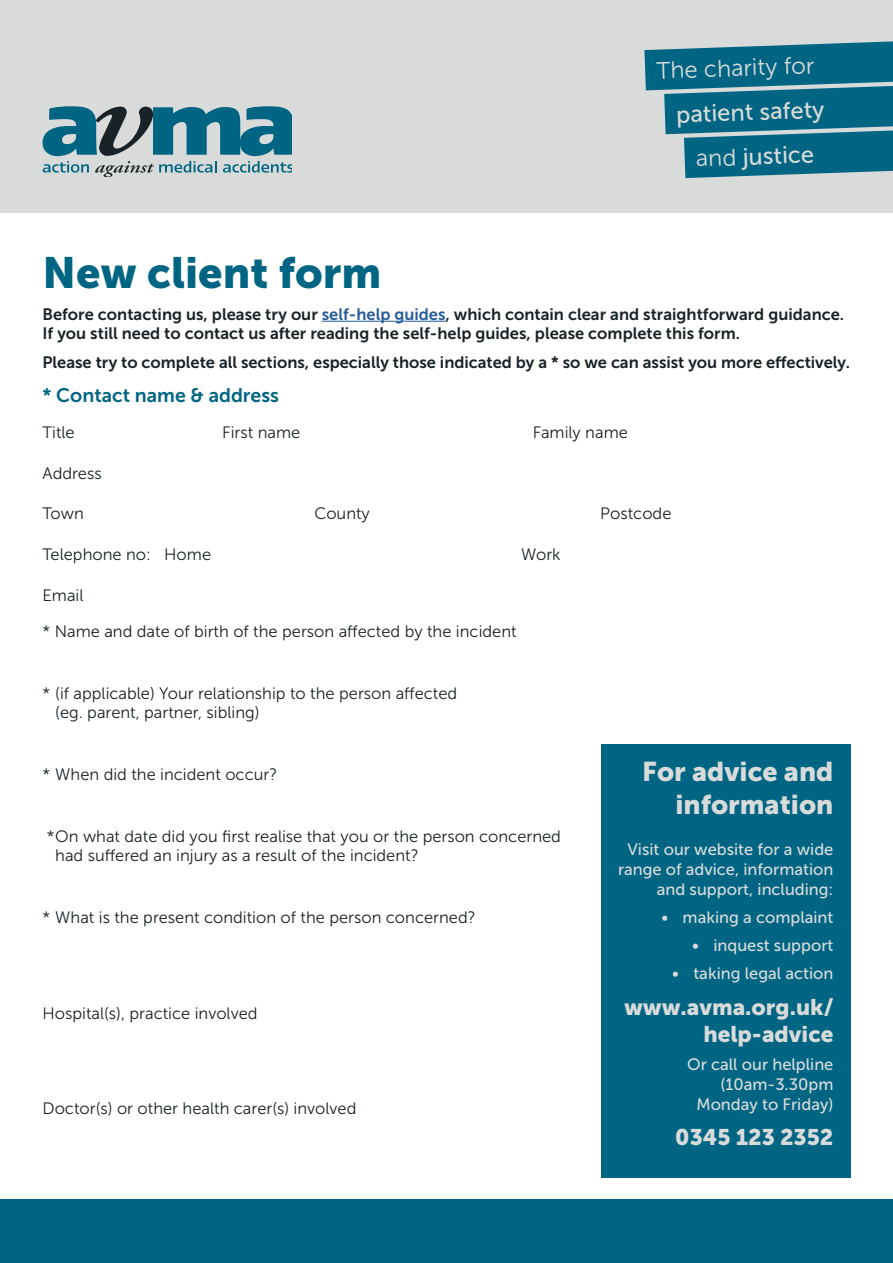
<style>
.page{position:relative;width:893px;height:1263px;background:#fff}
.page>*{position:absolute;margin:0;border:0;box-sizing:border-box;transform-origin:0 0}
.t1{font:43.5px "Museo Sans 900";color:#006583}
.t2{font:27px/32.4px "Museo Sans 900";color:#d9dbda;text-align:right}
.t3{font:23.85px/44.5px "Museo Sans 500";color:#d9dbda;text-align:center}
.t4{font:23.85px "Museo Sans 300";color:#d9dbda}
.t5{font:22.5px/27px "Museo Sans 900";color:#d9dbda;text-align:right}
.t6{font:19.5px "Museo Sans 700";color:#006583}
.t7{font:16.5px/19.8px "Museo Sans 300";color:#192226}
.t8{font:16.5px/19.8px "Museo Sans 700";color:#192226}
.t9{font:16.5px/19.8px "Museo Sans 500";color:#d9dbda;text-align:right}
.s1{font-family:"Museo Sans 300"}
.s2{color:#275b9b}
</style>
<div class="page">
<div style="left:0;top:0;width:893px;height:213px;background:#d9dbda"></div>
<div style="left:601px;top:744px;width:249px;height:434px;background:#006583"></div>
<svg style="left:43px;top:106px;width:249px;height:71px"></svg>
<svg style="left:644px;top:41px;width:249px;height:137px"></svg>
<div style="left:0;top:1199px;width:893px;height:64px;background:#006583"></div>
<hr style="left:322px;top:321px;width:124px;height:1px;background:#275b9b">
<h1 class="t1" style="left:43px;top:248px;width:340px">New client form</h1>
<h3 class="t4" style="left:656px;top:58px;width:160px;rotate:-2deg">The charity for</h3>
<h3 class="t3" style="left:675px;top:92px;width:150px;rotate:-2deg">patient safety <span class="s1">and</span> justice</h3>
<p class="t8" style="left:43px;top:304px;width:803px">Before contacting us, please try our <span class="s2">self-help guides</span>, which contain clear and straightforward guidance.<br>If you still need to contact us after reading the self-help guides, please complete this form.</p>
<p class="t8" style="left:43px;top:352px;width:809px">Please try to complete all sections, especially those indicated by a * so we can assist you more effectively.</p>
<p class="t6" style="left:43px;top:384px;width:238px">* Contact name &amp; address</p>
<p class="t7" style="left:43px;top:423px;width:34px">Title</p>
<p class="t7" style="left:222px;top:423px;width:80px">First name</p>
<p class="t7" style="left:533px;top:423px;width:97px">Family name</p>
<p class="t7" style="left:43px;top:463px;width:61px">Address</p>
<p class="t7" style="left:43px;top:504px;width:43px">Town</p>
<p class="t7" style="left:314px;top:504px;width:57px">County</p>
<p class="t7" style="left:600px;top:504px;width:73px">Postcode</p>
<p class="t7" style="left:43px;top:545px;width:170px">Telephone no: Home</p>
<p class="t7" style="left:521px;top:545px;width:41px">Work</p>
<p class="t7" style="left:43px;top:577px;width:476px;line-height:36.3px">Email<br>* Name and date of birth of the person affected by the incident</p>
<p class="t7" style="left:55px;top:683px;width:403px;text-indent:-13px">* (if applicable) Your relationship to the person affected (eg. parent, partner, sibling)</p>
<p class="t7" style="left:43px;top:764px;width:236px">* When did the incident occur?</p>
<p class="t7" style="left:55px;top:826px;width:507px;text-indent:-8px">*On what date did you first realise that you or the person concerned had suffered an injury as a result of the incident?</p>
<p class="t7" style="left:43px;top:907px;width:435px">* What is the present condition of the person concerned?</p>
<p class="t7" style="left:43px;top:1003px;width:217px">Hospital(s), practice involved</p>
<p class="t7" style="left:43px;top:1099px;width:315px">Doctor(s) or other health carer(s) involved</p>
<h2 class="t2" style="left:642px;top:756px;width:193px">For advice and information</h2>
<p class="t9" style="left:618px;top:839px;width:217px">Visit our website for a wide range of advice, information and support, including:</p>
<p class="t9" style="left:661px;top:907px;width:174px">• making a complaint</p>
<p class="t9" style="left:692px;top:935px;width:143px">• inquest support</p>
<p class="t9" style="left:672px;top:964px;width:163px">• taking legal action</p>
<h3 class="t5" style="left:624px;top:993px;width:211px">www.avma.org.uk/ help-advice</h3>
<p class="t9" style="left:687px;top:1055px;width:148px">Or call our helpline (10am-3.30pm<br>Monday to Friday)</p>
<h3 class="t5" style="left:675px;top:1124px;width:160px">0345 123 2352</h3>
</div>
